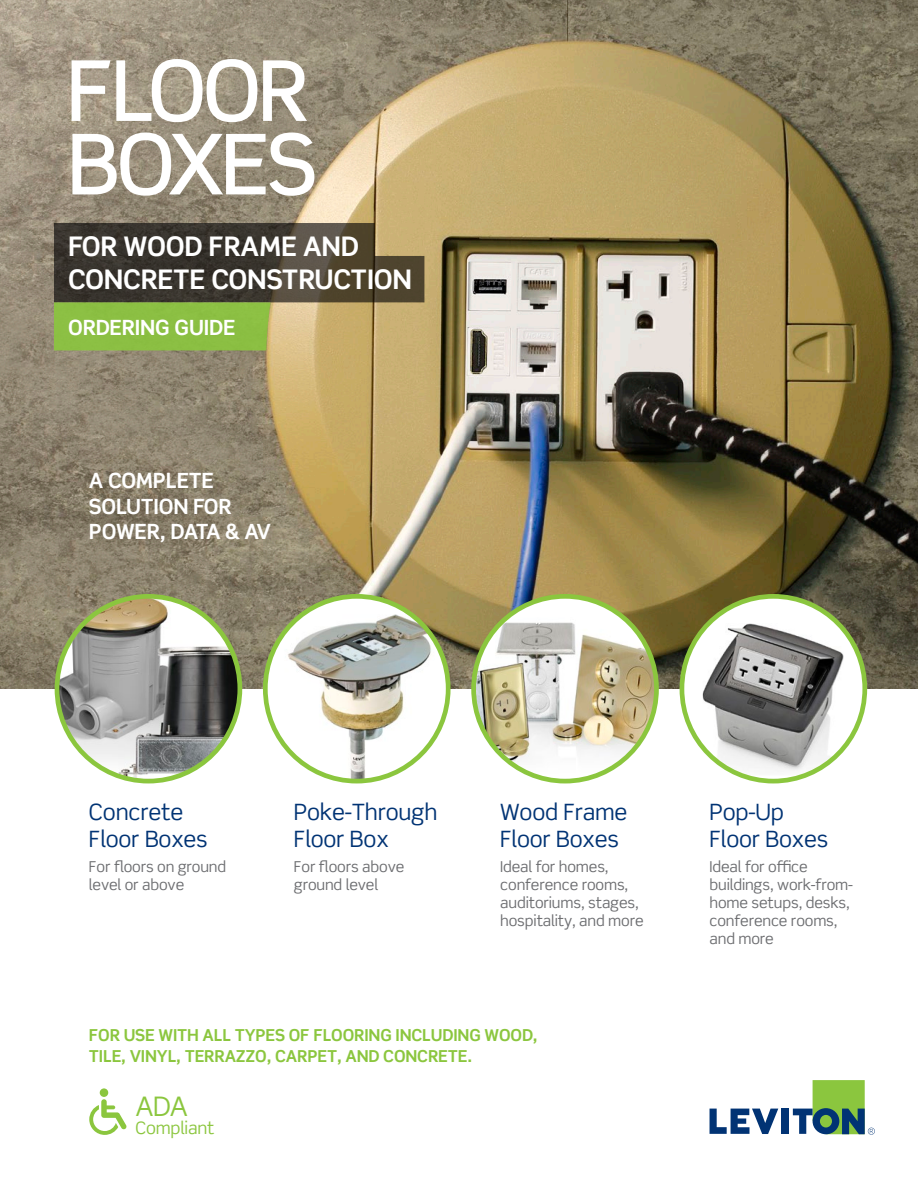
<style>
.page{position:relative;width:918px;height:1188px;background:#fff}
.page>*{position:absolute;margin:0;border:0;box-sizing:border-box;transform-origin:0 0}
.numberCallouts{font:500 84px "Scene Std";letter-spacing:-.03em;color:#fff}
.numberCallouts-2{font:700 27px/33px "Scene Std";letter-spacing:-.01em;color:#fff}
.t1{font:26.85px "Scene Std";color:#8bc63e}
.t2{font:22.5px/27px "Scene Std";letter-spacing:-.01em;color:#013374}
.numberCallouts-3{font:700 21px/25.5px "Scene Std";letter-spacing:-.01em;color:#fff}
.t3{font:17.1px "Scene Std";letter-spacing:-.01em;color:#8bc63e}
.numberCallouts-4{font:700 16.5px/21px "Scene Std";letter-spacing:-.01em;color:#8bc63e}
.t4{font:15px/18px "Scene Std";letter-spacing:-.01em;color:#6c6d70}
</style>
<div class="page">
<img style="left:0;top:0;width:918px;height:689px">
<svg style="left:54px;top:223px;width:370px;height:127px;background:#6c6f42"></svg>
<svg style="left:710px;top:1109px;width:68px;height:25px"></svg>
<div style="left:781px;top:1109px;width:7px;height:25px;background:#013374"></div>
<svg style="left:793px;top:1080px;width:82px;height:55px"></svg>
<img style="left:57px;top:596px;width:183px;height:185px">
<div style="left:55px;top:594px;width:187px;height:189px;border:5px solid #8bc63e;border-radius:50%"></div>
<img style="left:474px;top:607px;width:183px;height:174px">
<div style="left:471px;top:594px;width:188px;height:189px;border:5px solid #8bc63e;border-radius:50%"></div>
<div style="left:682px;top:596px;width:183px;height:185px;background:#fff;border-radius:50%"></div>
<img style="left:703px;top:623px;width:140px;height:152px">
<div style="left:680px;top:594px;width:187px;height:189px;border:5px solid #8bc63e;border-radius:50%"></div>
<img style="left:273px;top:604px;width:175px;height:177px">
<div style="left:263px;top:594px;width:188px;height:189px;border:5px solid #8bc63e;border-radius:50%"></div>
<svg style="left:89px;top:1088px;width:38px;height:47px"></svg>
<p class="numberCallouts" style="left:67px;top:38px;width:244px">FLOOR</p>
<p class="numberCallouts" style="left:67px;top:112px;width:252px">BOXES</p>
<p class="numberCallouts-2" style="left:68px;top:229px;width:346px">FOR WOOD FRAME AND<br>CONCRETE CONSTRUCTION</p>
<p class="numberCallouts-3" style="left:68px;top:314px;width:169px">ORDERING GUIDE</p>
<p class="numberCallouts-3" style="left:89px;top:468px;width:184px">A COMPLETE<br>SOLUTION FOR<br>POWER, DATA &amp; AV</p>
<p class="t2" style="left:89px;top:799px;width:120px">Concrete<br>Floor Boxes</p>
<p class="t4" style="left:89px;top:858px;width:139px">For floors on ground level or above</p>
<p class="t2" style="left:294px;top:799px;width:145px">Poke-Through<br>Floor Box</p>
<p class="t4" style="left:294px;top:858px;width:112px">For floors above ground level</p>
<p class="t2" style="left:500px;top:799px;width:129px">Wood Frame<br>Floor Boxes</p>
<p class="t4" style="left:500px;top:858px;width:145px">Ideal for homes, conference rooms, auditoriums, stages, hospitality, and more</p>
<p class="numberCallouts-4" style="left:89px;top:1025px;width:450px">FOR USE WITH ALL TYPES OF FLOORING INCLUDING WOOD,<br>TILE, VINYL, TERRAZZO, CARPET, AND CONCRETE.</p>
<p class="t1" style="left:135px;top:1090px;width:54px">ADA</p>
<p class="t3" style="left:135px;top:1117px;width:81px">Compliant</p>
<p class="t2" style="left:710px;top:799px;width:76px">Pop-Up</p>
<p class="t2" style="left:710px;top:826px;width:120px">Floor Boxes</p>
<p class="t4" style="left:710px;top:858px;width:145px">Ideal for office buildings, work-from&shy;home setups, desks, conference rooms, and more</p>
</div>
